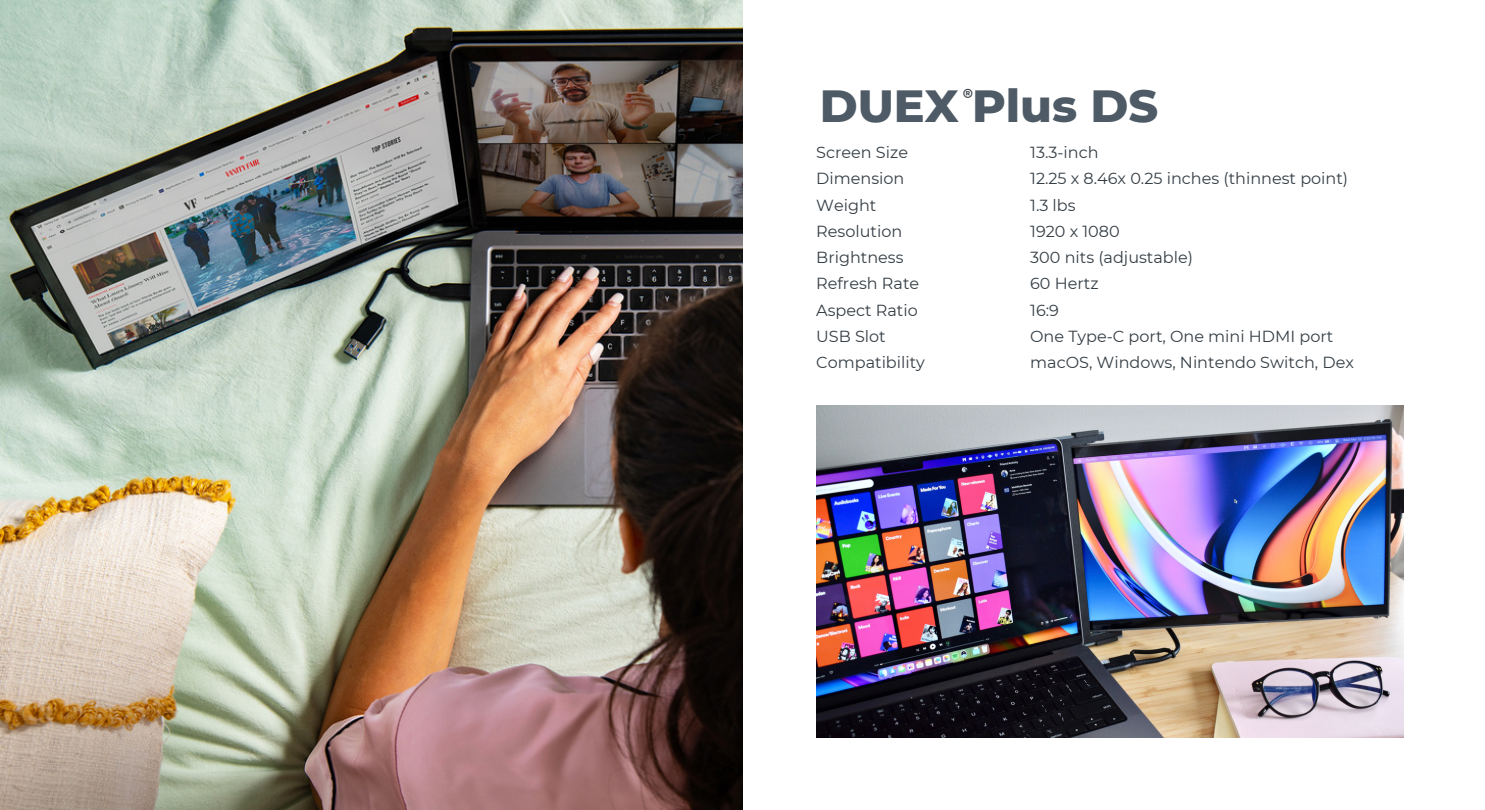
<style>
.page{position:relative;width:1485px;height:810px;background:#fff}
.page>*{position:absolute;margin:0;border:0;box-sizing:border-box;transform-origin:0 0}
.t1{font:800 46px "Montserrat";color:#4e5a65}
.t2{font:16px "Montserrat";color:#353e45}
.t3{font:700 13.25px "Montserrat";color:#353e45}
</style>
<div class="page">
<img style="left:816px;top:405px;width:587px;height:332px">
<img style="left:0;top:0;width:742px;height:809px">
<p class="t1" style="left:820px;top:77px;width:340px">DUEX Plus DS</p>
<p class="t3" style="left:963px;top:85px;width:11px">®</p>
<p class="t2" style="left:816px;top:143px;width:93px">Screen Size</p>
<p class="t2" style="left:816px;top:169px;width:90px">Dimension</p>
<p class="t2" style="left:816px;top:195px;width:62px">Weight</p>
<p class="t2" style="left:816px;top:221px;width:87px">Resolution</p>
<p class="t2" style="left:816px;top:248px;width:89px">Brightness</p>
<p class="t2" style="left:816px;top:274px;width:104px">Refresh Rate</p>
<p class="t2" style="left:816px;top:300px;width:103px">Aspect Ratio</p>
<p class="t2" style="left:816px;top:326px;width:71px">USB Slot</p>
<p class="t2" style="left:816px;top:353px;width:110px">Compatibility</p>
<p class="t2" style="left:1030px;top:143px;width:70px">13.3-inch</p>
<p class="t2" style="left:1030px;top:169px;width:319px">12.25 x 8.46x 0.25 inches (thinnest point)</p>
<p class="t2" style="left:1030px;top:195px;width:47px">1.3 lbs</p>
<p class="t2" style="left:1030px;top:221px;width:91px">1920 x 1080</p>
<p class="t2" style="left:1030px;top:248px;width:164px">300 nits (adjustable)</p>
<p class="t2" style="left:1030px;top:274px;width:70px">60 Hertz</p>
<p class="t2" style="left:1030px;top:300px;width:30px">16:9</p>
<p class="t2" style="left:1030px;top:326px;width:305px">One Type-C port, One mini HDMI port</p>
<p class="t2" style="left:1030px;top:353px;width:325px">macOS, Windows, Nintendo Switch, Dex</p>
</div>
